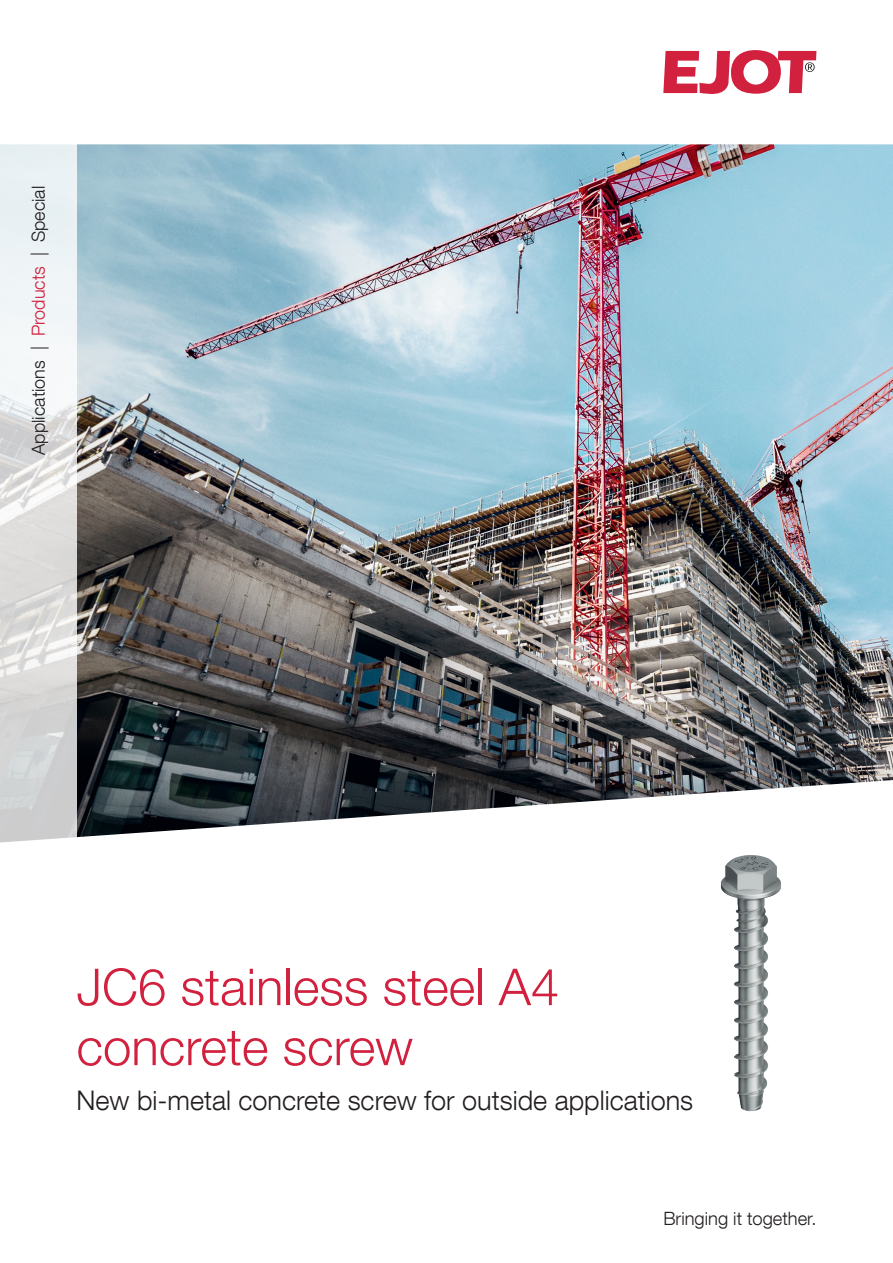
<style>
.page{position:relative;width:893px;height:1263px;background:#fff}
.page>*{position:absolute;margin:0;border:0;box-sizing:border-box;transform-origin:0 0}
.t1{font:300 51px/60px "Helvetica Neue LT Com";color:#d1213e}
.t2{font:300 27px "Helvetica Neue LT Com";color:#231f20}
.t3{font:300 18.3px "Helvetica Neue LT Com";color:#231f20}
.t4{font:300 18px "Helvetica Neue LT Com";color:#231f20}
.s1{color:#d1213e}
</style>
<div class="page">
<svg style="left:663px;top:50px;width:153px;height:44px"></svg>
<img style="left:77px;top:144px;width:816px;height:694px">
<svg style="left:0;top:144px;width:77px;height:699px"></svg>
<img style="left:721px;top:855px;width:60px;height:256px">
<p class="t4" style="left:27px;top:455px;width:270px;rotate:-90deg">Applications | <span class="s1">Products</span> | Special</p>
<h1 class="t1" style="left:77px;top:956px;width:484px">JC6 stainless steel A4 concrete screw</h1>
<p class="t2" style="left:77px;top:1084px;width:618px">New bi-metal concrete screw for outside applications</p>
<p class="t3" style="left:663px;top:1207px;width:155px">Bringing it together.</p>
</div>
